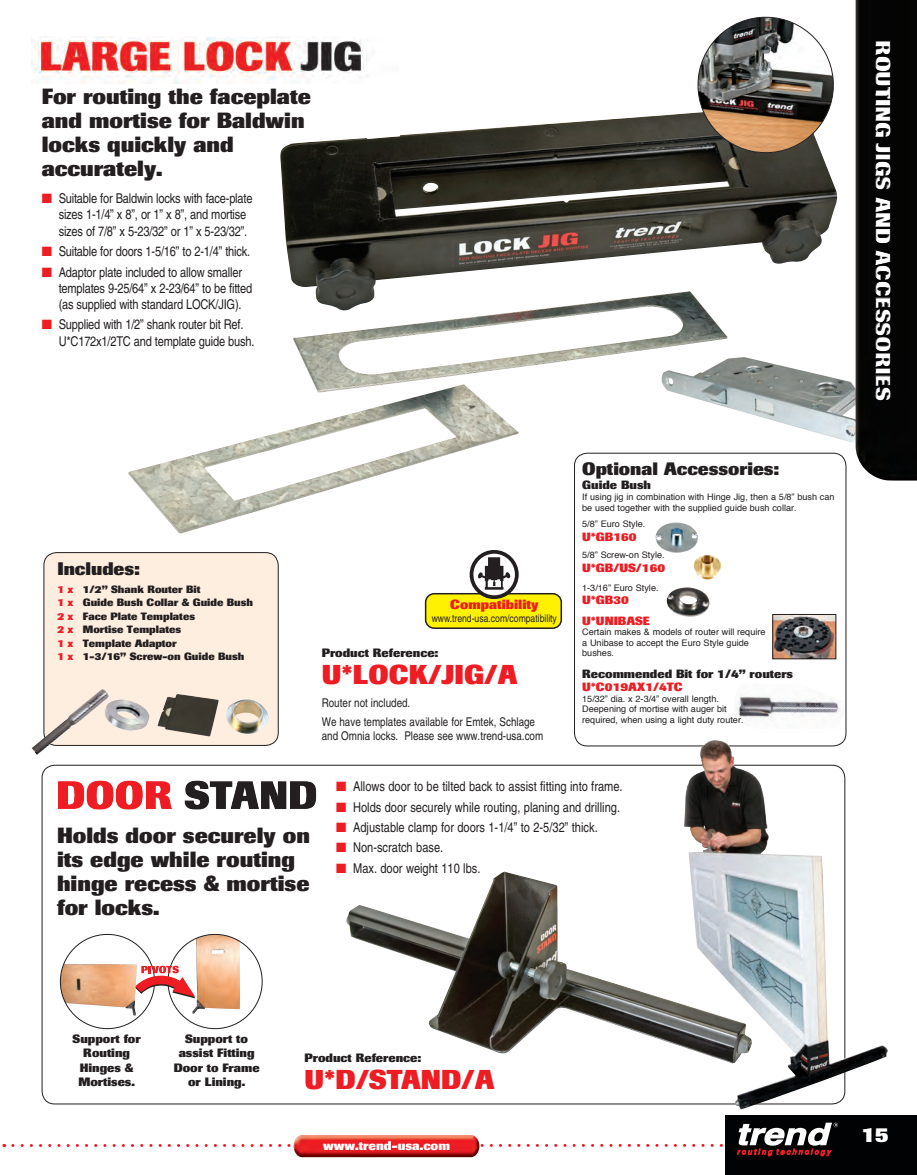
<style>
.page{position:relative;width:917px;height:1175px;background:#fff}
.page>*{position:absolute;margin:0;border:0;box-sizing:border-box;transform-origin:0 0}
.t1{font:800 27px "Imago BQ";color:#ee1d23}
.t2{font:800 21.75px/24px "Imago BQ";color:#231f20}
.t3{font:800 21px "Imago BQ";color:#fff}
.t4{font:800 18px "Imago BQ";color:#231f20}
.t5{font:800 17.85px "Imago BQ";color:#231f20}
.t6{font:condensed 13.5px/16.2px "Helvetica LT";letter-spacing:-.015em;color:#231f20}
.t7{font:800 13.2px "Imago BQ";color:#ee1d23}
.accessories_text{font:800 12.45px "Imago BQ";color:#fff}
.accessories_text-2{font:800 12px/14.4px "Imago BQ";color:#231f20;text-align:center}
.t8{font:condensed 12px/14.4px "Helvetica LT";color:#231f20}
.t9{font:800 11.85px "Imago BQ";color:#ee1d23}
.t10{font:800 11.85px "Imago BQ";color:#231f20}
.t11{font:800 10.5px "Imago BQ";color:#231f20}
.t12{font:condensed 10.5px "Helvetica LT";color:#231f20}
.t13{font:9px/10.8px "Helvetica";color:#231f20}
.s1{color:#ee1d23}
</style>
<div class="page">
<img style="left:32px;top:37px;width:335px;height:46px">
<img style="left:58px;top:780px;width:259px;height:30px">
<img style="left:60px;top:963px;width:77px;height:52px">
<img style="left:192px;top:935px;width:48px;height:78px">
<svg style="left:135px;top:965px;width:60px;height:33px"></svg>
<img style="left:346px;top:871px;width:338px;height:183px">
<img style="left:128px;top:392px;width:391px;height:142px">
<img style="left:293px;top:312px;width:435px;height:80px">
<div style="left:44px;top:552px;width:234px;height:193px;background:#feeee0;border-radius:13px"></div>
<div style="left:44px;top:552px;width:235px;height:193px;border:1px solid #231f20;border-radius:13px"></div>
<img style="left:109px;top:699px;width:41px;height:31px">
<img style="left:280px;top:112px;width:558px;height:200px">
<img style="left:158px;top:694px;width:61px;height:42px">
<svg style="left:695px;top:16px;width:141px;height:140px"></svg>
<div style="left:574px;top:452px;width:272px;height:294px;border:1px solid #231f20;border-radius:13px"></div>
<img style="left:774px;top:616px;width:60px;height:41px">
<div style="left:772px;top:614px;width:64px;height:45px;border:1px solid #231f20"></div>
<img style="left:736px;top:696px;width:104px;height:25px">
<img style="left:655px;top:522px;width:43px;height:31px">
<img style="left:693px;top:555px;width:28px;height:24px">
<img style="left:667px;top:587px;width:43px;height:29px">
<img style="left:32px;top:688px;width:77px;height:67px">
<img style="left:226px;top:699px;width:43px;height:34px">
<svg style="left:13px;top:1143px;width:713px;height:3px"></svg>
<img style="left:293px;top:1135px;width:186px;height:21px">
<div style="left:726px;top:1114px;width:191px;height:60px;background:#010203"></div>
<svg style="left:737px;top:1122px;width:101px;height:35px"></svg>
<img style="left:684px;top:743px;width:204px;height:366px">
<div style="left:426px;top:593px;width:135px;height:35px;background:#fff101;border-radius:9px"></div>
<div style="left:425px;top:592px;width:137px;height:36px;border:2px solid #231f20;border-radius:9px"></div>
<svg style="left:471px;top:551px;width:46px;height:46px"></svg>
<div style="left:470px;top:550px;width:49px;height:49px;border:4px solid #231f20;border-radius:50%"></div>
<svg style="left:477px;top:557px;width:33px;height:32px"></svg>
<img style="left:661px;top:357px;width:194px;height:85px">
<img style="left:855px;top:0;width:62px;height:480px">
<div style="left:874px;top:40px;width:17px;height:359px;background:#231f20;opacity:.89"></div>
<p class="t2" style="left:42px;top:85px;width:271px">For routing the faceplate and mortise for Baldwin locks quickly and accurately.</p>
<p class="t6" style="left:59px;top:190px;width:195px;text-indent:-17px"><span class="s1">■</span> Suitable for Baldwin locks with face-plate sizes 1-1/4” x 8”, or 1” x 8”, and mortise sizes of 7/8” x 5-23/32” or 1” x 5-23/32”.</p>
<p class="t6" style="left:42px;top:243px;width:210px"><span class="s1">■</span> Suitable for doors 1-5/16” to 2-1/4” thick.</p>
<p class="t6" style="left:59px;top:263px;width:195px;text-indent:-17px"><span class="s1">■</span> Adaptor plate included to allow smaller templates 9-25/64” x 2-23/64” to be fitted (as supplied with standard LOCK/JIG).</p>
<p class="t6" style="left:59px;top:316px;width:197px;text-indent:-17px"><span class="s1">■</span> Supplied with 1/2” shank router bit Ref.<br>U*C172x1/2TC and template guide bush.</p>
<p class="t4" style="left:57px;top:557px;width:84px">Includes:</p>
<p class="t11" style="left:57px;top:582px;width:145px"><span class="s1">1 x</span> 1/2” Shank Router Bit</p>
<p class="t11" style="left:57px;top:596px;width:197px"><span class="s1">1 x</span> Guide Bush Collar &amp; Guide Bush</p>
<p class="t11" style="left:57px;top:609px;width:139px"><span class="s1">2 x</span> Face Plate Templates</p>
<p class="t11" style="left:57px;top:623px;width:125px"><span class="s1">2 x</span> Mortise Templates</p>
<p class="t11" style="left:57px;top:636px;width:121px"><span class="s1">1 x</span> Template Adaptor</p>
<p class="t11" style="left:57px;top:650px;width:188px"><span class="s1">1 x</span> 1-3/16” Screw-on Guide Bush</p>
<p class="t7" style="left:450px;top:596px;width:90px">Compatibility</p>
<p class="t12" style="left:432px;top:611px;width:127px">www.trend-usa.com/compatibility</p>
<p class="accessories_text-2" style="left:322px;top:645px;width:118px">Product Reference:</p>
<p class="t1" style="left:322px;top:658px;width:197px">U*LOCK/JIG/A</p>
<p class="t8" style="left:322px;top:695px;width:90px">Router not included.</p>
<p class="t8" style="left:322px;top:714px;width:223px">We have templates available for Emtek, Schlage and Omnia locks. Please see www.trend-usa.com</p>
<p class="t5" style="left:582px;top:458px;width:199px">Optional Accessories:</p>
<p class="t10" style="left:582px;top:478px;width:70px">Guide Bush</p>
<p class="t13" style="left:582px;top:492px;width:254px">If using jig in combination with Hinge Jig, then a 5/8” bush can be used together with the supplied guide bush collar.</p>
<p class="t13" style="left:582px;top:519px;width:65px">5/8” Euro Style.</p>
<p class="t9" style="left:582px;top:529px;width:56px">U*GB160</p>
<p class="t13" style="left:582px;top:549px;width:84px">5/8” Screw-on Style.</p>
<p class="t9" style="left:582px;top:560px;width:84px">U*GB/US/160</p>
<p class="t13" style="left:582px;top:582px;width:78px">1-3/16” Euro Style.</p>
<p class="t9" style="left:582px;top:592px;width:48px">U*GB30</p>
<p class="t9" style="left:582px;top:613px;width:69px">U*UNIBASE</p>
<p class="t13" style="left:582px;top:627px;width:185px">Certain makes &amp; models of router will require</p>
<p class="t13" style="left:582px;top:637px;width:168px">a Unibase to accept the Euro Style guide</p>
<p class="t13" style="left:582px;top:648px;width:33px">bushes.</p>
<p class="t10" style="left:582px;top:666px;width:212px">Recommended Bit for 1/4” routers</p>
<p class="t9" style="left:582px;top:679px;width:102px">U*C019AX1/4TC</p>
<p class="t13" style="left:582px;top:693px;width:138px">15/32” dia. x 2-3/4” overall length.</p>
<p class="t13" style="left:582px;top:704px;width:146px">Deepening of mortise with auger bit</p>
<p class="t13" style="left:582px;top:714px;width:163px">required, when using a light duty router.</p>
<p class="t2" style="left:57px;top:822px;width:254px">Holds door securely on its edge while routing hinge recess &amp; mortise for locks.</p>
<p class="t6" style="left:336px;top:778px;width:288px"><span class="s1">■</span> Allows door to be tilted back to assist fitting into frame.</p>
<p class="t6" style="left:336px;top:798px;width:285px"><span class="s1">■</span> Holds door securely while routing, planing and drilling.</p>
<p class="t6" style="left:336px;top:818px;width:263px"><span class="s1">■</span> Adjustable clamp for doors 1-1/4” to 2-5/32” thick.</p>
<p class="t6" style="left:336px;top:839px;width:109px"><span class="s1">■</span> Non-scratch base.</p>
<p class="t6" style="left:336px;top:859px;width:146px"><span class="s1">■</span> Max. door weight 110 lbs.</p>
<h3 class="t3" style="left:895px;top:40px;width:361px;rotate:90deg">ROUTING JIGS AND ACCESSORIES</h3>
<p class="accessories_text-2" style="left:73px;top:1031px;width:70px">Support for<br>Routing</p>
<p class="accessories_text-2" style="left:78px;top:1060px;width:58px;text-align:left">Hinges &amp;<br>Mortises.</p>
<p class="accessories_text-2" style="left:174px;top:1031px;width:87px">Support to assist Fitting<br>Door to Frame or Lining.</p>
<p class="accessories_text-2" style="left:305px;top:1050px;width:118px">Product Reference:</p>
<p class="t1" style="left:305px;top:1063px;width:191px">U*D/STAND/A</p>
<p class="accessories_text" style="left:323px;top:1137px;width:128px">www.trend-usa.com</p>
<p class="t3" style="left:861px;top:1122px;width:29px">15</p>
</div>
